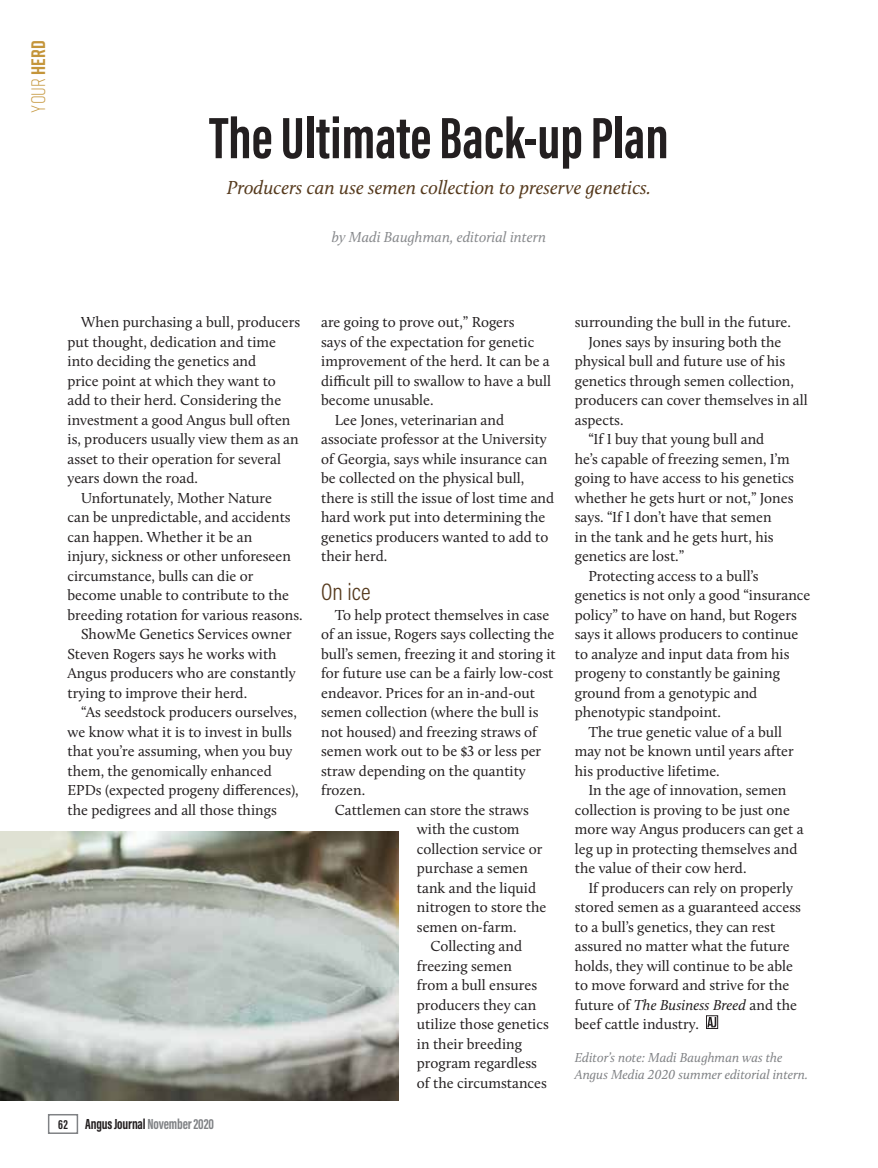
<style>
.page{position:relative;width:878px;height:1168px;background:#fff}
.page>*{position:absolute;margin:0;border:0;box-sizing:border-box;transform-origin:0 0}
.T2_Hed{font:700 60px "Acumin Pro Extra Cond";color:#231f20}
.subhead-new{font:300 24px "Acumin Pro Cond";color:#563a1d}
.T2_Deck{font:italic 19.5px "Calluna";color:#563a1d}
.t1{font:300 19.5px "Rift";color:#c4953a}
.Body_Text{font:15px/19.5px "Calluna";color:#231f20}
.T2_byline{font:italic 15px "Calluna";color:#87898c}
.t2{font:700 15px "Acumin Pro Extra Cond";letter-spacing:-.01em;color:#231f20}
.Editor_s_Note{font:italic 13.5px/16.5px "Calluna";color:#808285}
.s1{font-weight:700}
.s2{font-size:13.5px}
.s3{color:#808285}
.s4{font-style:italic}
</style>
<div class="page">
<div style="left:706px;top:1015px;width:12px;height:14px;border:1px solid #231f20"></div>
<svg style="left:707px;top:1017px;width:9px;height:10px"></svg>
<img style="left:0;top:831px;width:399px;height:269px">
<div style="left:48px;top:1114px;width:30px;height:20px;border:2px solid #808285"></div>
<h3 class="t1" style="left:25px;top:113px;width:74px;rotate:-90deg">Your <span class="s1">Herd</span></h3>
<p class="T2_Hed" style="left:209px;top:101px;width:461px">The Ultimate Back-up Plan</p>
<p class="T2_Deck" style="left:227px;top:176px;width:425px">Producers can use semen collection to preserve genetics.</p>
<p class="T2_byline" style="left:332px;top:228px;width:215px">by Madi Baughman, editorial intern</p>
<p class="Body_Text" style="left:68px;top:312px;width:234px;text-indent:14px">When purchasing a bull, producers put thought, dedication and time into deciding the genetics and<br>price point at which they want to add to their herd. Considering the investment a good Angus bull often is, producers usually view them as an asset to their operation for several years down the road.</p>
<p class="Body_Text" style="left:68px;top:488px;width:237px;text-indent:14px">Unfortunately, Mother Nature<br>can be unpredictable, and accidents can happen. Whether it be an<br>injury, sickness or other unforeseen circumstance, bulls can die or become unable to contribute to the breeding rotation for various reasons.</p>
<p class="Body_Text" style="left:68px;top:624px;width:230px;text-indent:14px">ShowMe Genetics Services owner<br>Steven Rogers says he works with<br>Angus producers who are constantly trying to improve their herd.</p>
<p class="Body_Text" style="left:68px;top:702px;width:233px;text-indent:14px">“As seedstock producers ourselves, we know what it is to invest in bulls that you’re assuming, when you buy them, the genomically enhanced EPDs (expected progeny differences), the pedigrees and all those things</p>
<p class="t2" style="left:58px;top:1115px;width:157px"><span class="s2">62</span> Angus Journal <span class="s3">November 2020</span></p>
<p class="Body_Text" style="left:321px;top:312px;width:231px">are going to prove out,” Rogers<br>says of the expectation for genetic improvement of the herd. It can be a difficult pill to swallow to have a bull become unusable.</p>
<p class="Body_Text" style="left:321px;top:410px;width:234px;text-indent:14px">Lee Jones, veterinarian and associate professor at the University of Georgia, says while insurance can be collected on the physical bull, there is still the issue of lost time and hard work put into determining the genetics producers wanted to add to their herd.</p>
<p class="subhead-new" style="left:321px;top:576px;width:51px">On ice</p>
<p class="Body_Text" style="left:321px;top:605px;width:236px;text-indent:14px">To help protect themselves in case of an issue, Rogers says collecting the bull’s semen, freezing it and storing it for future use can be a fairly low-cost endeavor. Prices for an in-and-out semen collection (where the bull is not housed) and freezing straws of semen work out to be $3 or less per straw depending on the quantity frozen.</p>
<p class="Body_Text" style="left:417px;top:800px;width:131px;text-indent:-82px">Cattlemen can store the straws with the custom collection service or purchase a semen tank and the liquid nitrogen to store the semen on-farm.</p>
<p class="Body_Text" style="left:417px;top:936px;width:133px;text-indent:14px">Collecting and freezing semen<br>from a bull ensures producers they can utilize those genetics in their breeding program regardless of the circumstances</p>
<p class="Body_Text" style="left:574px;top:312px;width:218px">surrounding the bull in the future.</p>
<p class="Body_Text" style="left:574px;top:332px;width:234px;text-indent:14px">Jones says by insuring both the physical bull and future use of his genetics through semen collection, producers can cover themselves in all aspects.</p>
<p class="Body_Text" style="left:574px;top:429px;width:221px;text-indent:14px">“If I buy that young bull and<br>he’s capable of freezing semen, I’m going to have access to his genetics whether he gets hurt or not,” Jones says. “If I don’t have that semen<br>in the tank and he gets hurt, his genetics are lost.”</p>
<p class="Body_Text" style="left:574px;top:566px;width:237px;text-indent:14px">Protecting access to a bull’s genetics is not only a good “insurance policy” to have on hand, but Rogers says it allows producers to continue to analyze and input data from his progeny to constantly be gaining ground from a genotypic and phenotypic standpoint.</p>
<p class="Body_Text" style="left:574px;top:722px;width:220px;text-indent:14px">The true genetic value of a bull may not be known until years after his productive lifetime.</p>
<p class="Body_Text" style="left:574px;top:780px;width:230px;text-indent:14px">In the age of innovation, semen collection is proving to be just one more way Angus producers can get a leg up in protecting themselves and the value of their cow herd.</p>
<p class="Body_Text" style="left:574px;top:878px;width:228px;text-indent:14px">If producers can rely on properly stored semen as a guaranteed access to a bull’s genetics, they can rest assured no matter what the future holds, they will continue to be able to move forward and strive for the future of <span class="s4">The Business Breed</span> and the beef cattle industry.</p>
<p class="Editor_s_Note" style="left:574px;top:1049px;width:235px">Editor’s note: Madi Baughman was the<br>Angus Media 2020 summer editorial intern.</p>
</div>
